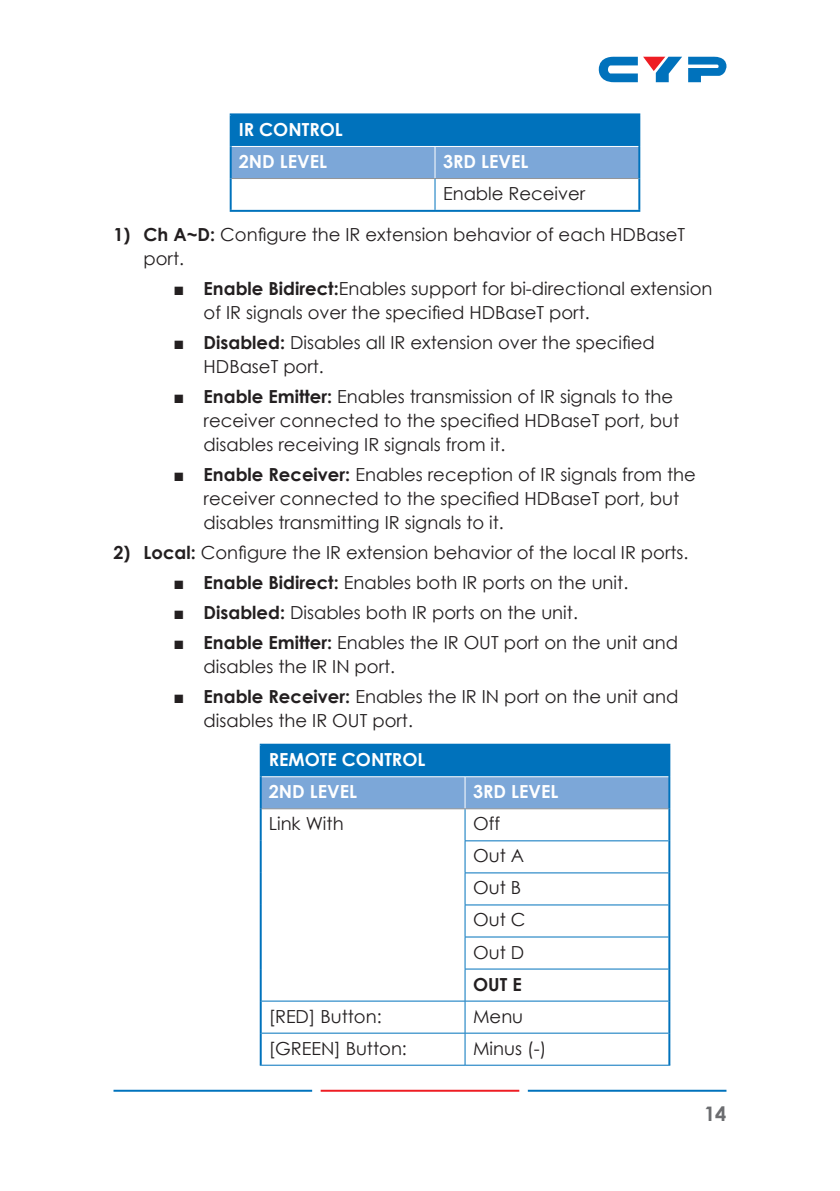
<style>
.page{position:relative;width:840px;height:1191px;background:#fff}
.page>*{position:absolute;margin:0;border:0;box-sizing:border-box;transform-origin:0 0}
.t1{font:700 20px "Century Gothic";color:#6c6d70}
.Callout_List_-_Bold{font:18px/24px "Century Gothic";color:#231f20}
.Callout_List{font:18px "Century Gothic";color:#231f20}
.Table_Text_-_Bold{font:700 18px "Century Gothic";color:#fff}
.Table_Header{font:700 18px "Century Gothic";color:#fff}
.Table_Text{font:18px "Century Gothic";color:#231f20}
.Callout_List_-_Bold-2{font:700 18px "Century Gothic";color:#231f20}
.s1{font-weight:700}
</style>
<div class="page">
<hr style="left:113px;top:1089px;width:199px;height:2px;background:#0073bd">
<hr style="left:527px;top:1089px;width:199px;height:2px;background:#0072bc">
<hr style="left:320px;top:1089px;width:199px;height:2px;background:#ee1d23">
<svg style="left:688px;top:56px;width:38px;height:26px"></svg>
<svg style="left:598px;top:56px;width:83px;height:26px"></svg>
<div style="left:230px;top:114px;width:409px;height:32px;background:#0072bc"></div>
<div style="left:231px;top:147px;width:407px;height:31px;background:#7ca7d8"></div>
<hr style="left:229px;top:113px;width:206px;height:2px;background:#0072bc">
<hr style="left:229px;top:115px;width:2px;height:31px;background:#0072bc">
<hr style="left:435px;top:113px;width:205px;height:2px;background:#0072bc">
<hr style="left:638px;top:115px;width:2px;height:31px;background:#0072bc">
<hr style="left:229px;top:146px;width:2px;height:32px;background:#0072bc">
<hr style="left:638px;top:146px;width:2px;height:32px;background:#0072bc">
<hr style="left:229px;top:178px;width:2px;height:32px;background:#0072bc">
<hr style="left:638px;top:178px;width:2px;height:32px;background:#0072bc">
<hr style="left:229px;top:210px;width:206px;height:2px;background:#0072bc">
<hr style="left:435px;top:210px;width:205px;height:2px;background:#0072bc">
<hr style="left:231px;top:178px;width:204px;height:1px;background:#939598">
<hr style="left:434px;top:147px;width:1px;height:31px;background:#fff">
<hr style="left:435px;top:178px;width:203px;height:1px;background:#939598">
<hr style="left:434px;top:179px;width:1px;height:31px;background:#0072bc">
<div style="left:260px;top:744px;width:409px;height:32px;background:#0072bc"></div>
<div style="left:261px;top:777px;width:407px;height:31px;background:#7ca7d8"></div>
<hr style="left:259px;top:809px;width:2px;height:32px;background:#0072bc">
<hr style="left:668px;top:809px;width:2px;height:32px;background:#0072bc">
<hr style="left:259px;top:841px;width:2px;height:32px;background:#0072bc">
<hr style="left:668px;top:841px;width:2px;height:32px;background:#0072bc">
<hr style="left:259px;top:873px;width:2px;height:32px;background:#0072bc">
<hr style="left:668px;top:873px;width:2px;height:32px;background:#0072bc">
<hr style="left:259px;top:905px;width:2px;height:32px;background:#0072bc">
<hr style="left:668px;top:905px;width:2px;height:32px;background:#0072bc">
<hr style="left:259px;top:937px;width:2px;height:32px;background:#0072bc">
<hr style="left:668px;top:937px;width:2px;height:32px;background:#0072bc">
<hr style="left:259px;top:969px;width:2px;height:32px;background:#0072bc">
<hr style="left:668px;top:969px;width:2px;height:32px;background:#0072bc">
<hr style="left:259px;top:1001px;width:2px;height:32px;background:#0072bc">
<hr style="left:668px;top:1001px;width:2px;height:32px;background:#0072bc">
<hr style="left:259px;top:1033px;width:2px;height:32px;background:#0072bc">
<hr style="left:668px;top:1033px;width:2px;height:32px;background:#0072bc">
<hr style="left:259px;top:743px;width:206px;height:2px;background:#0072bc">
<hr style="left:259px;top:745px;width:2px;height:31px;background:#0072bc">
<hr style="left:465px;top:743px;width:205px;height:2px;background:#0072bc">
<hr style="left:668px;top:745px;width:2px;height:31px;background:#0072bc">
<hr style="left:259px;top:776px;width:2px;height:33px;background:#0072bc">
<hr style="left:668px;top:776px;width:2px;height:33px;background:#0072bc">
<hr style="left:464px;top:809px;width:1px;height:31px;background:#0072bc">
<hr style="left:464px;top:840px;width:204px;height:1px;background:#0072bc">
<hr style="left:464px;top:841px;width:1px;height:31px;background:#0072bc">
<hr style="left:464px;top:872px;width:204px;height:1px;background:#0072bc">
<hr style="left:464px;top:873px;width:1px;height:31px;background:#0072bc">
<hr style="left:464px;top:904px;width:204px;height:1px;background:#0072bc">
<hr style="left:464px;top:905px;width:1px;height:31px;background:#0072bc">
<hr style="left:464px;top:936px;width:204px;height:1px;background:#0072bc">
<hr style="left:464px;top:937px;width:1px;height:31px;background:#0072bc">
<hr style="left:464px;top:968px;width:204px;height:1px;background:#0072bc">
<hr style="left:464px;top:969px;width:1px;height:31px;background:#0072bc">
<hr style="left:261px;top:1000px;width:204px;height:1px;background:#0072bc">
<hr style="left:465px;top:1000px;width:203px;height:1px;background:#0072bc">
<hr style="left:464px;top:1001px;width:1px;height:31px;background:#0072bc">
<hr style="left:261px;top:1032px;width:204px;height:1px;background:#0072bc">
<hr style="left:465px;top:1032px;width:203px;height:1px;background:#0072bc">
<hr style="left:464px;top:1033px;width:1px;height:32px;background:#0072bc">
<hr style="left:464px;top:777px;width:1px;height:31px;background:#fff">
<hr style="left:259px;top:1064px;width:206px;height:1px;background:#0072bc">
<hr style="left:465px;top:1064px;width:205px;height:1px;background:#0072bc">
<hr style="left:261px;top:808px;width:204px;height:1px;background:#939598">
<hr style="left:465px;top:808px;width:203px;height:1px;background:#939598">
<p class="Table_Header" style="left:238px;top:116px;width:106px">IR CONTROL</p>
<p class="Table_Text_-_Bold" style="left:238px;top:148px;width:90px">2ND LEVEL</p>
<p class="Table_Text_-_Bold" style="left:443px;top:148px;width:87px">3RD LEVEL</p>
<p class="Table_Text" style="left:443px;top:181px;width:144px">Enable Receiver</p>
<p class="Callout_List_-_Bold" style="left:143px;top:222px;width:542px;text-indent:-30px"><span class="s1">1) Ch A~D:</span> Configure the IR extension behavior of each HDBaseT port.</p>
<p class="Callout_List_-_Bold" style="left:203px;top:276px;width:510px;text-indent:-30px"><span class="s1">■ Enable Bidirect:</span>Enables support for bi-directional extension of IR signals over the specified HDBaseT port.</p>
<p class="Callout_List_-_Bold" style="left:203px;top:330px;width:452px;text-indent:-30px"><span class="s1">■ Disabled:</span> Disables all IR extension over the specified<br>HDBaseT port.</p>
<p class="Callout_List_-_Bold" style="left:203px;top:384px;width:477px;text-indent:-30px"><span class="s1">■ Enable Emitter:</span> Enables transmission of IR signals to the receiver connected to the specified HDBaseT port, but disables receiving IR signals from it.</p>
<p class="Callout_List_-_Bold" style="left:203px;top:462px;width:493px;text-indent:-30px"><span class="s1">■ Enable Receiver:</span> Enables reception of IR signals from the receiver connected to the specified HDBaseT port, but disables transmitting IR signals to it.</p>
<p class="Callout_List_-_Bold" style="left:113px;top:540px;width:576px"><span class="s1">2) Local:</span> Configure the IR extension behavior of the local IR ports.</p>
<p class="Callout_List_-_Bold" style="left:173px;top:570px;width:456px"><span class="s1">■ Enable Bidirect:</span> Enables both IR ports on the unit.</p>
<p class="Callout_List_-_Bold" style="left:173px;top:600px;width:405px"><span class="s1">■ Disabled:</span> Disables both IR ports on the unit.</p>
<p class="Callout_List_-_Bold" style="left:203px;top:630px;width:476px;text-indent:-30px"><span class="s1">■ Enable Emitter:</span> Enables the IR OUT port on the unit and disables the IR IN port.</p>
<p class="Callout_List_-_Bold" style="left:203px;top:684px;width:476px;text-indent:-30px"><span class="s1">■ Enable Receiver:</span> Enables the IR IN port on the unit and disables the IR OUT port.</p>
<p class="Table_Header" style="left:268px;top:746px;width:158px">REMOTE CONTROL</p>
<p class="Table_Text_-_Bold" style="left:268px;top:778px;width:90px">2ND LEVEL</p>
<p class="Table_Text_-_Bold" style="left:473px;top:778px;width:87px">3RD LEVEL</p>
<p class="Callout_List" style="left:268px;top:811px;width:76px">Link With</p>
<p class="Callout_List" style="left:473px;top:811px;width:28px">Off</p>
<p class="Callout_List" style="left:473px;top:843px;width:52px">Out A</p>
<p class="Callout_List" style="left:473px;top:875px;width:50px">Out B</p>
<p class="Callout_List" style="left:473px;top:907px;width:54px">Out C</p>
<p class="Callout_List" style="left:473px;top:939px;width:53px">Out D</p>
<p class="Callout_List_-_Bold-2" style="left:473px;top:970px;width:50px">OUT E</p>
<p class="Callout_List" style="left:268px;top:1003px;width:114px">[RED] Button:</p>
<p class="Callout_List" style="left:473px;top:1003px;width:52px">Menu</p>
<p class="Callout_List" style="left:268px;top:1035px;width:140px">[GREEN] Button:</p>
<p class="Callout_List" style="left:473px;top:1035px;width:75px">Minus (-)</p>
<p class="t1" style="left:703px;top:1098px;width:24px">14</p>
</div>
